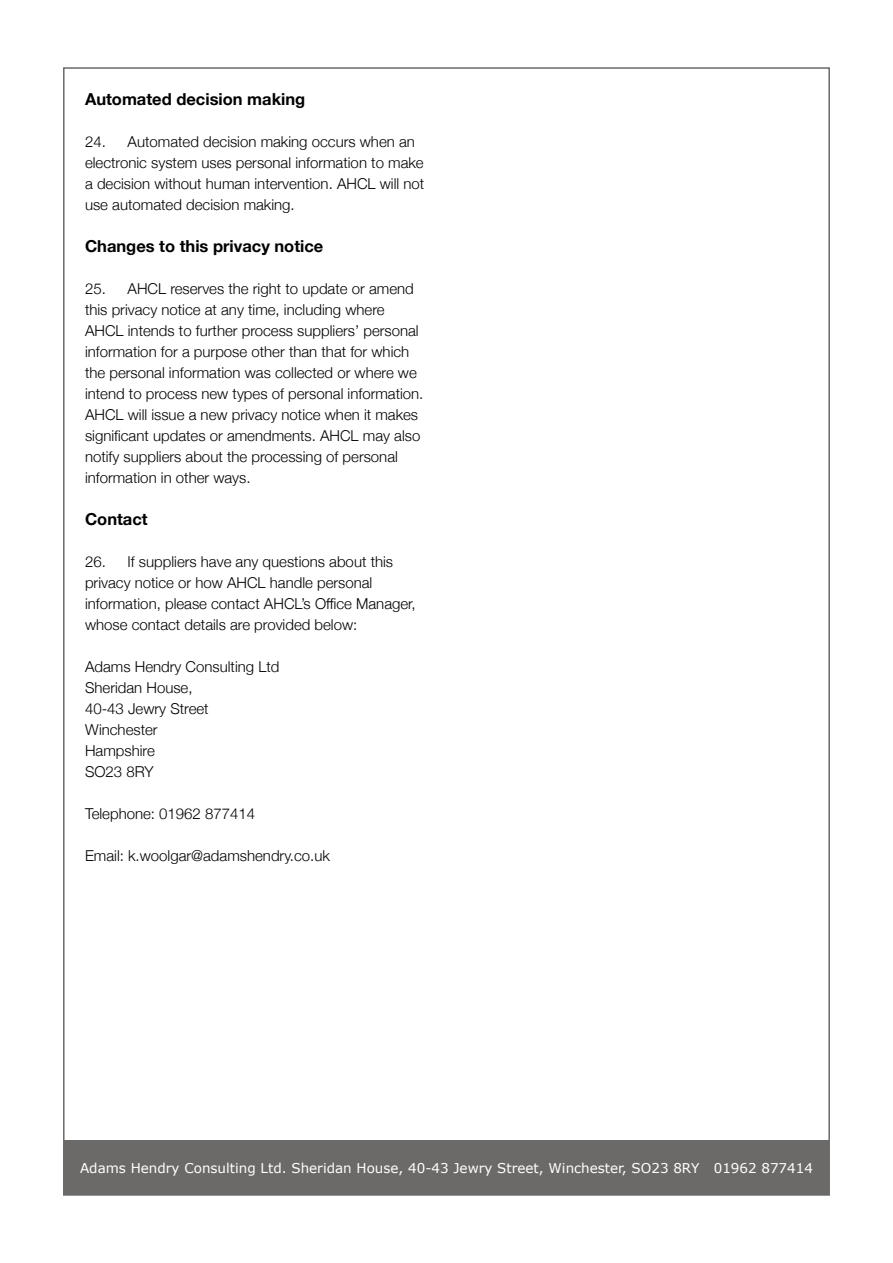
<style>
.page{position:relative;width:893px;height:1263px;background:#fff}
.page>*{position:absolute;margin:0;border:0;box-sizing:border-box;transform-origin:0 0}
.t1{font:700 16.5px "Helvetica Neue";color:#000}
.t2{font:300 15px/21px "Helvetica Neue";color:#000}
.t3{font:13.5px "Verdana";color:#fff}
</style>
<div class="page">
<div style="left:64px;top:1140px;width:765px;height:55px;background:#6c6a68"></div>
<p class="t1" style="left:85px;top:87px;width:222px">Automated decision making</p>
<p class="t2" style="left:85px;top:130px;width:341px">24. Automated decision making occurs when an electronic system uses personal information to make a decision without human intervention. AHCL will not use automated decision making.</p>
<p class="t1" style="left:85px;top:234px;width:240px">Changes to this privacy notice</p>
<p class="t2" style="left:85px;top:277px;width:340px">25. AHCL reserves the right to update or amend this privacy notice at any time, including where AHCL intends to further process suppliers’ personal information for a purpose other than that for which the personal information was collected or where we intend to process new types of personal information.<br>AHCL will issue a new privacy notice when it makes significant updates or amendments. AHCL may also notify suppliers about the processing of personal information in other ways.</p>
<p class="t1" style="left:85px;top:507px;width:64px">Contact</p>
<p class="t2" style="left:85px;top:550px;width:332px">26. If suppliers have any questions about this privacy notice or how AHCL handle personal information, please contact AHCL’s Office Manager, whose contact details are provided below:</p>
<p class="t2" style="left:85px;top:655px;width:196px">Adams Hendry Consulting Ltd<br>Sheridan House,<br>40-43 Jewry Street<br>Winchester<br>Hampshire<br>SO23 8RY</p>
<p class="t2" style="left:85px;top:802px;width:172px">Telephone: 01962 877414</p>
<p class="t2" style="left:85px;top:844px;width:246px">Email: k.woolgar@adamshendry.co.uk</p>
<p class="t3" style="left:80px;top:1159px;width:734px">Adams Hendry Consulting Ltd. Sheridan House, 40-43 Jewry Street, Winchester, SO23 8RY 01962 877414</p>
</div>
